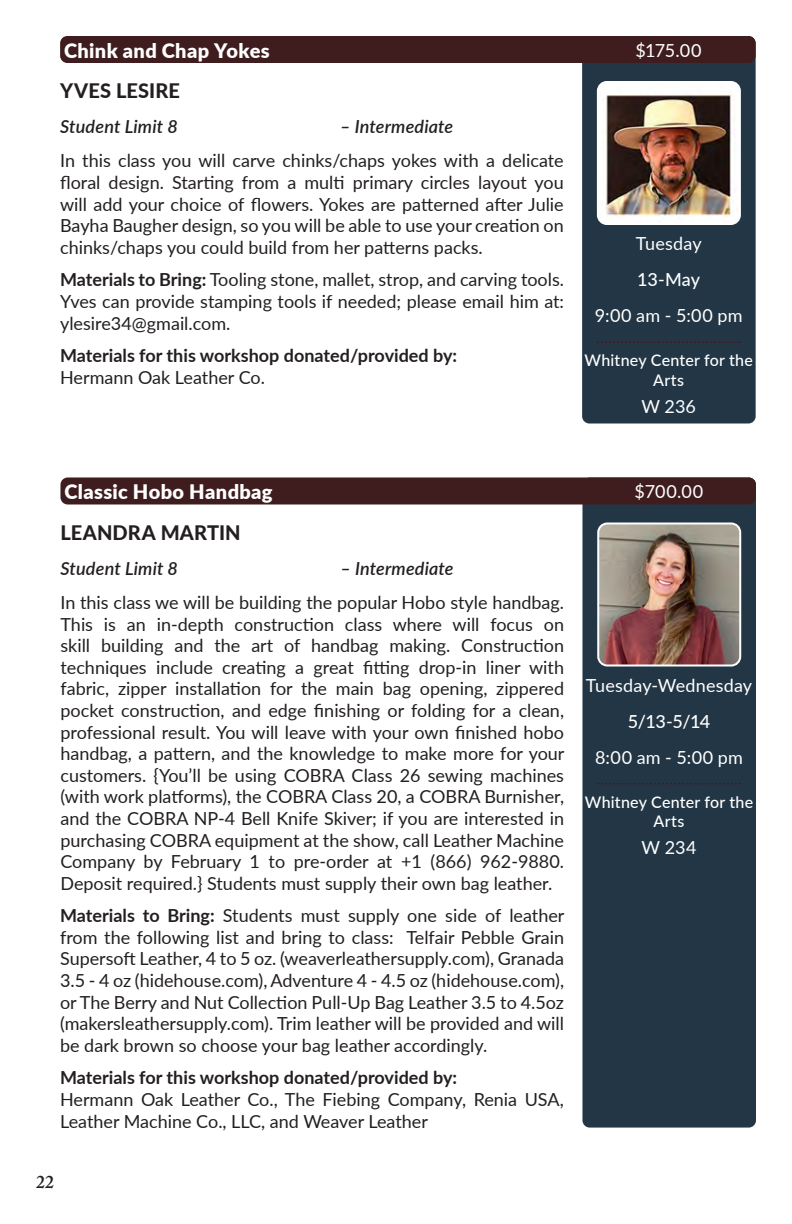
<style>
.page{position:relative;width:792px;height:1224px;background:#fff}
.page>*{position:absolute;margin:0;border:0;box-sizing:border-box;transform-origin:0 0}
.t1{font:900 20px "Lato";letter-spacing:.015em;color:#fff}
.t2{font:800 20px "Lato";letter-spacing:.01em;color:#231f20}
.t3{font:18px/21.6px "Lato";color:#231f20;text-align:justify}
.t4{font:700 18px "Lato";color:#231f20}
.t5{font:18px "Lato";letter-spacing:.01em;color:#fff}
.t6{font:italic 600 18px "Lato";letter-spacing:.01em;color:#231f20}
.t7{font:500 18px "Lato";letter-spacing:-.015em;color:#fff}
.t8{font:600 18px "Adobe Caslon Pro";color:#231f20}
.t9{font:500 16px/19.2px "Lato";letter-spacing:.02em;color:#fff;text-align:center}
.s1{font-weight:700}
</style>
<div class="page">
<div style="left:582px;top:36px;width:174px;height:388px;background:#223645;border-radius:7px"></div>
<div style="left:60px;top:36px;width:696px;height:27px;background:#3f1d1e;border-radius:7px"></div>
<svg style="left:597px;top:342px;width:144px;height:1px"></svg>
<img style="left:600px;top:84px;width:138px;height:138px">
<div style="left:597px;top:81px;width:144px;height:144px;border:2px solid #fff;border-radius:9px"></div>
<div style="left:582px;top:478px;width:174px;height:650px;background:#223645;border-radius:7px"></div>
<div style="left:60px;top:478px;width:696px;height:26px;background:#3f1d1e;border-radius:7px"></div>
<svg style="left:597px;top:783px;width:144px;height:1px"></svg>
<img style="left:600px;top:525px;width:140px;height:141px">
<div style="left:597px;top:522px;width:144px;height:144px;border:2px solid #fff;border-radius:9px"></div>
<p class="t1" style="left:64px;top:35px;width:207px">Chink and Chap Yokes</p>
<p class="t2" style="left:60px;top:76px;width:121px">YVES LESIRE</p>
<p class="t6" style="left:60px;top:114px;width:119px">Student Limit 8</p>
<p class="t6" style="left:340px;top:114px;width:115px">– Intermediate</p>
<p class="t3" style="left:60px;top:149px;width:505px">In this class you will carve chinks/chaps yokes with a delicate floral design. Starting from a multi primary circles layout you will add your choice of flowers. Yokes are patterned after Julie Bayha Baugher design, so you will be able to use your creation on chinks/chaps you could build from her patterns packs.</p>
<p class="t3" style="left:60px;top:268px;width:505px"><span class="s1">Materials to Bring:</span> Tooling stone, mallet, strop, and carving tools.<br>Yves can provide stamping tools if needed; please email him at: ylesire34@gmail.com.</p>
<p class="t4" style="left:60px;top:342px;width:399px">Materials for this workshop donated/provided by:</p>
<p class="t3" style="left:60px;top:366px;width:206px">Hermann Oak Leather Co.</p>
<p class="t5" style="left:636px;top:37px;width:68px">$175.00</p>
<p class="t5" style="left:636px;top:231px;width:67px">Tuesday</p>
<p class="t7" style="left:637px;top:267px;width:64px">13-May</p>
<p class="t5" style="left:595px;top:303px;width:149px">9:00 am - 5:00 pm</p>
<p class="t9" style="left:584px;top:350px;width:170px">Whitney Center for the<br>Arts</p>
<p class="t5" style="left:641px;top:393px;width:56px">W 236</p>
<p class="t1" style="left:64px;top:477px;width:210px">Classic Hobo Handbag</p>
<p class="t2" style="left:60px;top:517px;width:182px">LEANDRA MARTIN</p>
<p class="t6" style="left:60px;top:555px;width:119px">Student Limit 8</p>
<p class="t6" style="left:341px;top:555px;width:115px">– Intermediate</p>
<p class="t3" style="left:60px;top:591px;width:506px">In this class we will be building the popular Hobo style handbag.<br>This is an in-depth construction class where will focus on skill building and the art of handbag making. Construction techniques include creating a great fitting drop-in liner with fabric, zipper installation for the main bag opening, zippered pocket construction, and edge finishing or folding for a clean, professional result. You will leave with your own finished hobo handbag, a pattern, and the knowledge to make more for your customers. {You’ll be using COBRA Class 26 sewing machines (with work platforms), the COBRA Class 20, a COBRA Burnisher, and the COBRA NP-4 Bell Knife Skiver; if you are interested in purchasing COBRA equipment at the show, call Leather Machine Company by February 1 to pre-order at +1 (866) 962-9880.<br>Deposit required.} Students must supply their own bag leather.</p>
<p class="t3" style="left:60px;top:904px;width:506px"><span class="s1">Materials to Bring:</span> Students must supply one side of leather from the following list and bring to class: Telfair Pebble Grain Supersoft Leather, 4 to 5 oz. (weaverleathersupply.com), Granada 3.5 - 4 oz (hidehouse.com), Adventure 4 - 4.5 oz (hidehouse.com), or The Berry and Nut Collection Pull-Up Bag Leather 3.5 to 4.5oz (makersleathersupply.com). Trim leather will be provided and will be dark brown so choose your bag leather accordingly.</p>
<p class="t4" style="left:60px;top:1065px;width:399px">Materials for this workshop donated/provided by:</p>
<p class="t3" style="left:60px;top:1088px;width:505px">Hermann Oak Leather Co., The Fiebing Company, Renia USA,<br>Leather Machine Co., LLC, and Weaver Leather</p>
<p class="t8" style="left:36px;top:1171px;width:19px">22</p>
<p class="t5" style="left:635px;top:479px;width:70px">$700.00</p>
<p class="t5" style="left:586px;top:672px;width:168px">Tuesday-Wednesday</p>
<p class="t7" style="left:628px;top:708px;width:84px">5/13-5/14</p>
<p class="t5" style="left:595px;top:744px;width:149px">8:00 am - 5:00 pm</p>
<p class="t9" style="left:585px;top:792px;width:170px">Whitney Center for the<br>Arts</p>
<p class="t5" style="left:642px;top:835px;width:56px">W 234</p>
</div>
